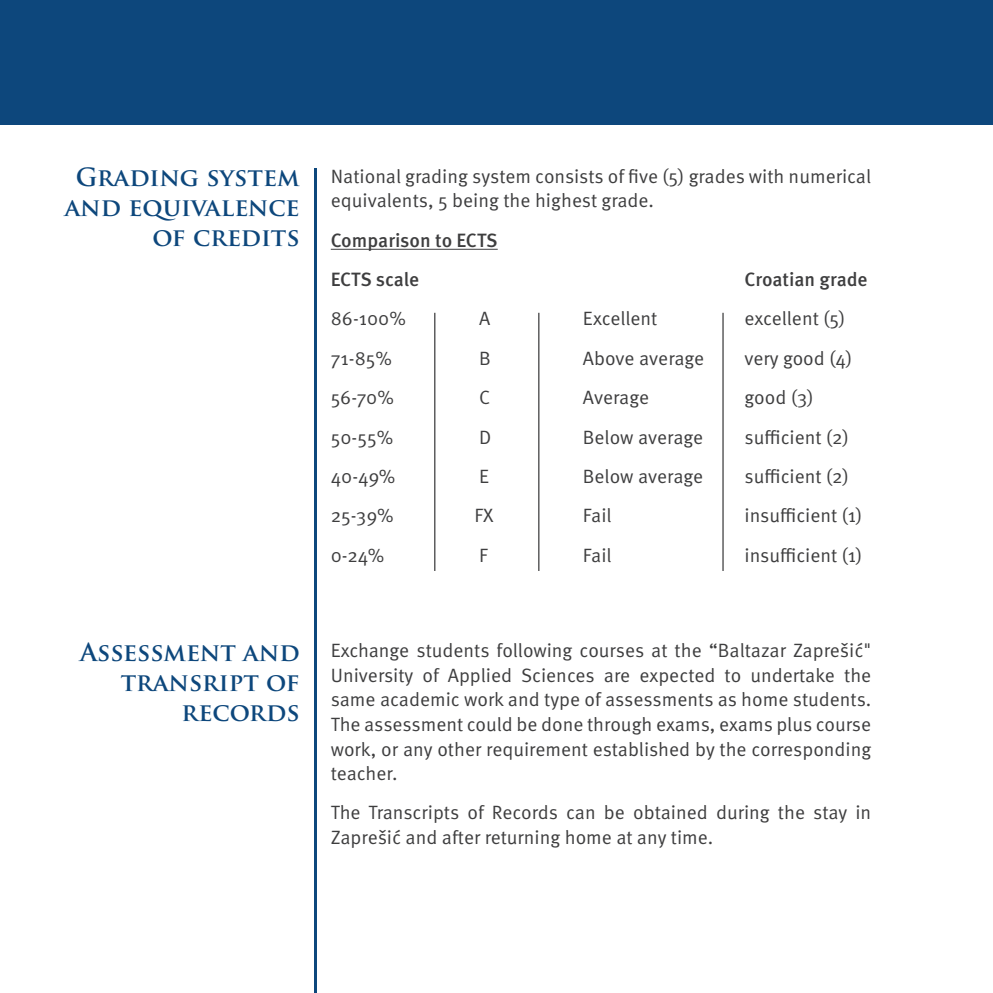
<style>
.page{position:relative;width:993px;height:993px;background:#fff}
.page>*{position:absolute;margin:0;border:0;box-sizing:border-box;transform-origin:0 0}
.Paragraph_Style_1{font:700 24.5px/29.8px "Trajan Pro";color:#0d477c;text-align:right}
.t1{font:19.25px/24.5px "Meta Pro";color:#3e3e3f}
.t2{font:500 19.25px "Meta Pro";letter-spacing:-.005em;color:#3e3e3f}
</style>
<div class="page">
<hr style="left:314px;top:168px;width:2px;height:824px;background:#0d477c">
<hr style="left:331px;top:249px;width:166px;height:1px;background:#3e3e3f">
<hr style="left:434px;top:313px;width:1px;height:257px;background:#3e3e3f">
<hr style="left:538px;top:313px;width:1px;height:257px;background:#3e3e3f">
<hr style="left:722px;top:313px;width:1px;height:257px;background:#3e3e3f">
<div style="left:0;top:0;width:992px;height:124px;background:#0d477c"></div>
<p class="Paragraph_Style_1" style="left:65px;top:163px;width:236px">Grading system and equivalence of credits</p>
<p class="Paragraph_Style_1" style="left:80px;top:637px;width:221px">Assessment and transript of records</p>
<p class="t1" style="left:331px;top:164px;width:542px">National grading system consists of five (5) grades with numerical equivalents, 5 being the highest grade.</p>
<p class="t2" style="left:331px;top:227px;width:168px">Comparison to ECTS</p>
<p class="t2" style="left:331px;top:267px;width:90px">ECTS scale</p>
<p class="t2" style="left:744px;top:267px;width:125px">Croatian grade</p>
<p class="t1" style="left:331px;top:307px;width:77px">86-100%</p>
<p class="t1" style="left:479px;top:307px;width:13px">A</p>
<p class="t1" style="left:582px;top:307px;width:76px">Excellent</p>
<p class="t1" style="left:744px;top:307px;width:102px">excellent (5)</p>
<p class="t1" style="left:331px;top:346px;width:63px">71-85%</p>
<p class="t1" style="left:479px;top:346px;width:13px">B</p>
<p class="t1" style="left:582px;top:346px;width:123px">Above average</p>
<p class="t1" style="left:744px;top:346px;width:110px">very good (4)</p>
<p class="t1" style="left:331px;top:386px;width:65px">56-70%</p>
<p class="t1" style="left:479px;top:386px;width:13px">C</p>
<p class="t1" style="left:582px;top:386px;width:68px">Average</p>
<p class="t1" style="left:744px;top:386px;width:71px">good (3)</p>
<p class="t1" style="left:331px;top:425px;width:64px">50-55%</p>
<p class="t1" style="left:479px;top:425px;width:14px">D</p>
<p class="t1" style="left:582px;top:425px;width:122px">Below average</p>
<p class="t1" style="left:744px;top:425px;width:106px">sufficient (2)</p>
<p class="t1" style="left:331px;top:464px;width:66px">40-49%</p>
<p class="t1" style="left:479px;top:464px;width:12px">E</p>
<p class="t1" style="left:582px;top:464px;width:122px">Below average</p>
<p class="t1" style="left:744px;top:464px;width:106px">sufficient (2)</p>
<p class="t1" style="left:331px;top:504px;width:64px">25-39%</p>
<p class="t1" style="left:474px;top:504px;width:20px">FX</p>
<p class="t1" style="left:582px;top:504px;width:30px">Fail</p>
<p class="t1" style="left:744px;top:504px;width:119px">insufficient (1)</p>
<p class="t1" style="left:331px;top:543px;width:55px">0-24%</p>
<p class="t1" style="left:479px;top:543px;width:10px">F</p>
<p class="t1" style="left:582px;top:543px;width:30px">Fail</p>
<p class="t1" style="left:744px;top:543px;width:119px">insufficient (1)</p>
<p class="t1" style="left:331px;top:639px;width:542px;text-align:justify">Exchange students following courses at the “Baltazar Zaprešić" University of Applied Sciences are expected to undertake the same academic work and type of assessments as home students.<br>The assessment could be done through exams, exams plus course work, or any other requirement established by the corresponding teacher.</p>
<p class="t1" style="left:331px;top:800px;width:542px">The Transcripts of Records can be obtained during the stay in<br>Zaprešić and after returning home at any time.</p>
</div>
